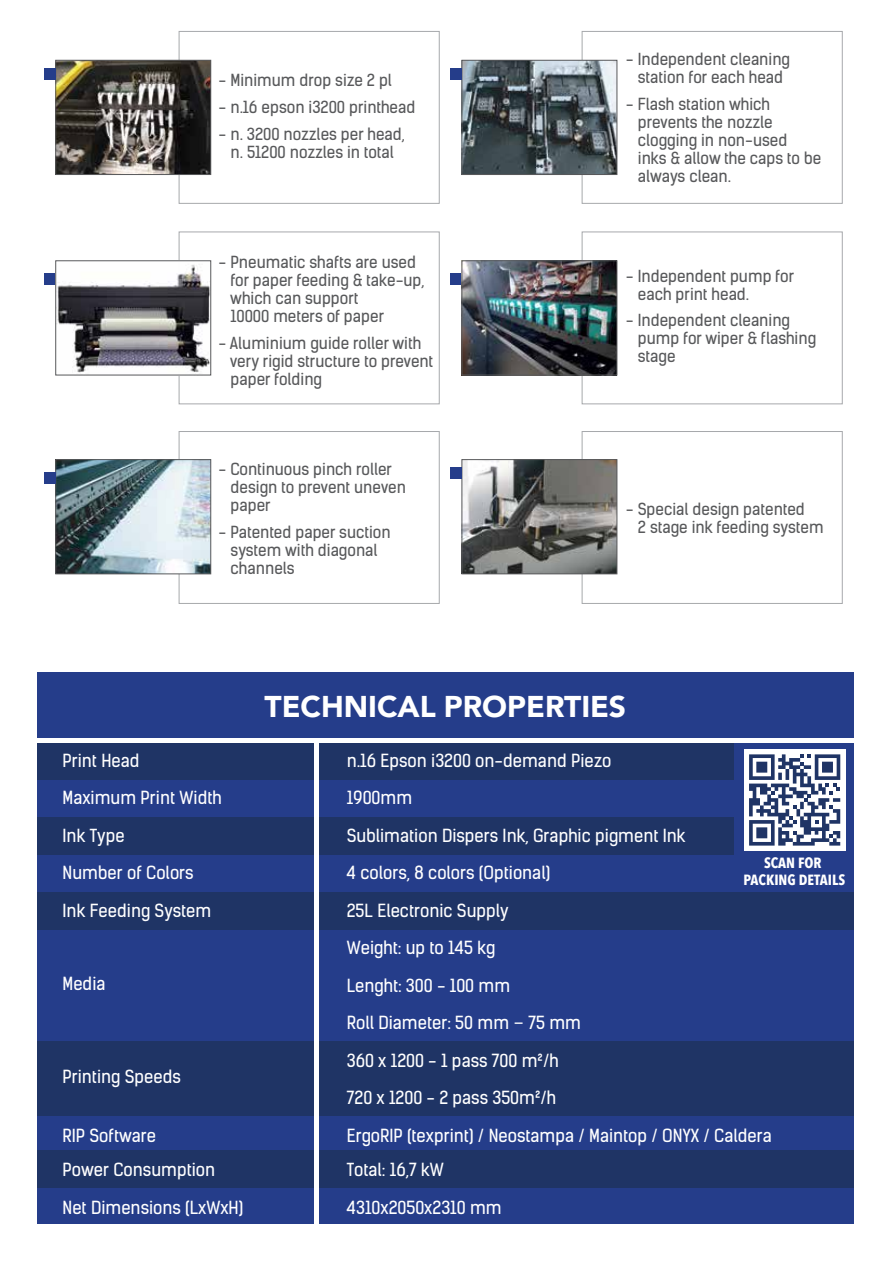
<style>
.page{position:relative;width:893px;height:1263px;background:#fff}
.page>*{position:absolute;margin:0;border:0;box-sizing:border-box;transform-origin:0 0}
.t1{font:900 30px "Avenir";color:#fff}
.t2{font:17.25px/37.5px "Kelson Sans";color:#fff}
.t3{font:15.9px/18px "Kelson Sans";color:#58595b}
.t4{font:700 14.7px/17.7px "Avenir Next Condensed";color:#fff;text-align:center}
</style>
<div class="page">
<div style="left:179px;top:431px;width:260px;height:173px;border:1px solid #a7a9ac"></div>
<div style="left:582px;top:431px;width:260px;height:173px;border:1px solid #a7a9ac"></div>
<img style="left:57px;top:461px;width:152px;height:111px">
<div style="left:55px;top:459px;width:156px;height:115px;border:1px solid #58595b"></div>
<div style="left:45px;top:473px;width:11px;height:11px;background:#253d8a"></div>
<img style="left:464px;top:461px;width:151px;height:111px">
<div style="left:462px;top:459px;width:155px;height:115px;border:1px solid #58595b"></div>
<div style="left:451px;top:468px;width:11px;height:11px;background:#253d8a"></div>
<div style="left:179px;top:232px;width:260px;height:172px;border:1px solid #a7a9ac"></div>
<div style="left:582px;top:232px;width:260px;height:172px;border:1px solid #a7a9ac"></div>
<div style="left:451px;top:274px;width:11px;height:11px;background:#253d8a"></div>
<img style="left:464px;top:262px;width:151px;height:111px">
<div style="left:462px;top:260px;width:155px;height:115px;border:1px solid #58595b"></div>
<div style="left:45px;top:274px;width:11px;height:11px;background:#253d8a"></div>
<img style="left:57px;top:262px;width:152px;height:111px">
<div style="left:55px;top:260px;width:156px;height:115px;border:1px solid #58595b"></div>
<div style="left:582px;top:31px;width:260px;height:173px;border:1px solid #a7a9ac"></div>
<img style="left:464px;top:62px;width:151px;height:111px">
<div style="left:462px;top:60px;width:155px;height:115px;border:1px solid #58595b"></div>
<div style="left:451px;top:69px;width:11px;height:11px;background:#253d8a"></div>
<div style="left:179px;top:31px;width:260px;height:173px;border:1px solid #a7a9ac"></div>
<img style="left:57px;top:62px;width:152px;height:111px">
<div style="left:55px;top:60px;width:156px;height:115px;border:1px solid #58595b"></div>
<div style="left:45px;top:69px;width:11px;height:11px;background:#253d8a"></div>
<div style="left:37px;top:672px;width:816px;height:551px;background:#253d8a"></div>
<div style="left:37px;top:743px;width:697px;height:37px;background:#1f3465"></div>
<div style="left:37px;top:817px;width:697px;height:38px;background:#1f3465"></div>
<div style="left:37px;top:892px;width:816px;height:37px;background:#1f3465"></div>
<div style="left:37px;top:1041px;width:816px;height:37px;background:#1f3465"></div>
<div style="left:37px;top:1078px;width:816px;height:37px;background:#1f3465"></div>
<div style="left:37px;top:1150px;width:816px;height:37px;background:#1f3465"></div>
<hr style="left:314px;top:740px;width:4px;height:484px;background:#fff">
<div style="left:37px;top:738px;width:816px;height:5px;background:#fff"></div>
<div style="left:744px;top:749px;width:101px;height:101px;background:#fff"></div>
<svg style="left:749px;top:754px;width:91px;height:92px"></svg>
<p class="t3" style="left:219px;top:72px;width:175px">- Minimum drop size 2 pl</p>
<p class="t3" style="left:219px;top:99px;width:198px">- n.16 epson i3200 printhead</p>
<p class="t3" style="left:219px;top:126px;width:188px;text-align:center">- n. 3200 nozzles per head, n. 51200 nozzles in total</p>
<p class="t3" style="left:230px;top:253px;width:196px;text-indent:-12px">- Pneumatic shafts are used for paper feeding &amp; take-up, which can support<br>10000 meters of paper</p>
<p class="t3" style="left:230px;top:334px;width:205px;text-indent:-12px">- Aluminium guide roller with very rigid structure to prevent paper folding</p>
<p class="t3" style="left:231px;top:460px;width:177px;text-indent:-12px">- Continuous pinch roller design to prevent uneven paper</p>
<p class="t3" style="left:231px;top:523px;width:162px;text-indent:-12px">- Patented paper suction system with diagonal channels</p>
<p class="t3" style="left:626px;top:51px;width:166px;text-align:center">- Independent cleaning station for each head</p>
<p class="t3" style="left:638px;top:96px;width:185px;text-indent:-12px">- Flash station which prevents the nozzle clogging in non-used<br>inks &amp; allow the caps to be always clean.</p>
<p class="t3" style="left:638px;top:267px;width:158px;text-indent:-12px">- Independent pump for each print head.</p>
<p class="t3" style="left:638px;top:311px;width:180px;text-indent:-12px">- Independent cleaning pump for wiper &amp; flashing stage</p>
<p class="t3" style="left:638px;top:500px;width:187px;text-indent:-12px">- Special design patented<br>2 stage ink feeding system</p>
<p class="t2" style="left:63px;top:742px;width:161px">Print Head<br>Maximum Print Width<br>Ink Type<br>Number of Colors<br>Ink Feeding System</p>
<p class="t2" style="left:63px;top:965px;width:45px">Media</p>
<p class="t2" style="left:63px;top:1058px;width:120px">Printing Speeds</p>
<p class="t2" style="left:63px;top:1118px;width:154px;line-height:34.5px">RIP Software<br>Power Consumption</p>
<p class="t2" style="left:63px;top:1189px;width:182px">Net Dimensions (LxWxH)</p>
<h1 class="t1" style="left:265px;top:680px;width:363px">TECHNICAL PROPERTIES</h1>
<p class="t2" style="left:347px;top:742px;width:426px">n.16 Epson i3200 on-demand Piezo<br>1900mm<br>Sublimation Dispers Ink, Graphic pigment Ink<br>4 colors, 8 colors (Optional)<br>25L Electronic Supply<br>Weight: up to 145 kg<br>Lenght: 300 - 100 mm<br>Roll Diameter: 50 mm – 75 mm<br>360 x 1200 - 1 pass 700 m²/h<br>720 x 1200 - 2 pass 350m²/h<br>ErgoRIP (texprint) / Neostampa / Maintop / ONYX / Caldera</p>
<p class="t2" style="left:347px;top:1151px;width:156px">Total: 16,7 kW<br>4310x2050x2310 mm</p>
<p class="t4" style="left:743px;top:853px;width:103px">SCAN FOR<br>PACKING DETAILS</p>
</div>
